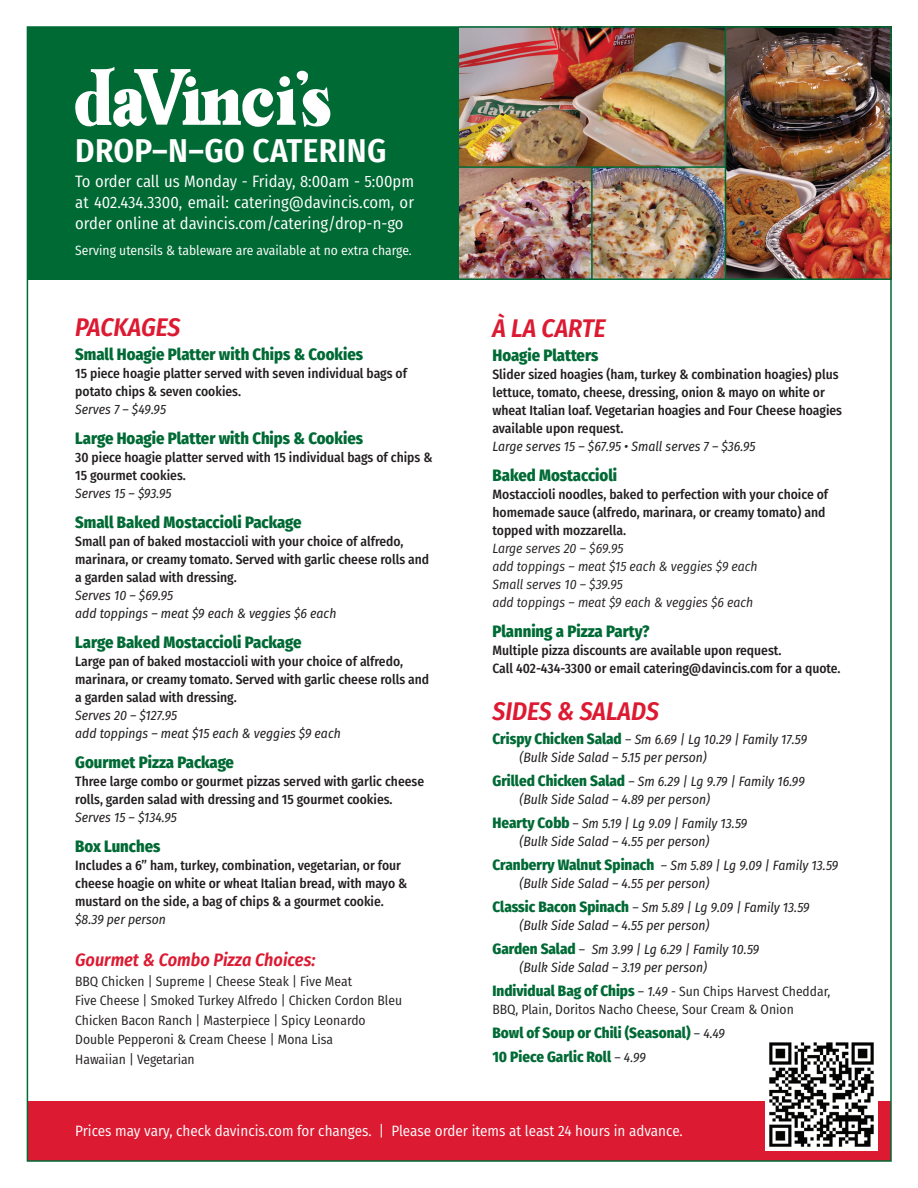
<style>
.page{position:relative;width:918px;height:1188px;background:#fff}
.page>*{position:absolute;margin:0;border:0;box-sizing:border-box;transform-origin:0 0}
.t1{font:600 33px "Fira Sans Condensed";letter-spacing:.01em;color:#fff}
.t2{font:italic 600 25.5px "Fira Sans Condensed";color:#dc1a32}
.t3{font:italic 600 18px "Fira Sans Condensed";color:#dc1a32}
.t4{font:800 16.5px "Fira Sans Condensed";color:#006a35}
.t5{font:16.5px/21px "Fira Sans Condensed";color:#fff;text-align:justify}
.t6{font:15px "Fira Sans Condensed";color:#fff}
.t7{font:800 15px/24px "Fira Sans Condensed";color:#006a35}
.t8{font:500 13.5px/18px "Fira Sans Condensed";color:#231f20}
.t9{font:italic 13.5px/18px "Fira Sans Condensed";color:#231f20}
.t10{font:13.5px/19.5px "Fira Sans Condensed";color:#231f20}
.t11{font:italic 13.5px/18px "Fira Sans Condensed";color:#231f20}
.t12{font:13.5px "Fira Sans Condensed";color:#fff}
.s1{font-weight:800;font-style:normal;font-size:15px;color:#006a35}
.s2{font-style:normal}
.s3{font-weight:800;font-size:15px;color:#006a35}
.s4{font-style:italic}
.s5{font-weight:400;font-size:13.5px;color:#231f20}
.s6{font-weight:400;font-style:italic;font-size:13.5px;color:#231f20}
</style>
<div class="page">
<div style="left:27px;top:1102px;width:864px;height:59px;background:#dc1a32"></div>
<img style="left:765px;top:1042px;width:113px;height:109px">
<div style="left:27px;top:27px;width:864px;height:253px;background:#006a35"></div>
<svg style="left:75px;top:67px;width:255px;height:60px"></svg>
<img style="left:459px;top:29px;width:430px;height:249px">
<hr style="left:454px;top:166px;width:271px;height:2px;background:#006a35">
<hr style="left:725px;top:27px;width:1px;height:253px;background:#006a35">
<hr style="left:591px;top:167px;width:2px;height:113px;background:#006a35">
<h1 class="t1" style="left:75px;top:123px;width:313px">DROP–N–GO CATERING</h1>
<p class="t5" style="left:75px;top:171px;width:340px">To order call us Monday - Friday, 8:00am - 5:00pm at 402.434.3300, email: catering@davincis.com, or order online at davincis.com/catering/drop-n-go</p>
<p class="t12" style="left:75px;top:240px;width:338px">Serving utensils &amp; tableware are available at no extra charge.</p>
<h2 class="t2" style="left:75px;top:307px;width:107px">PACKAGES</h2>
<p class="t4" style="left:75px;top:340px;width:290px">Small Hoagie Platter with Chips &amp; Cookies</p>
<p class="t8" style="left:75px;top:364px;width:333px">15 piece hoagie platter served with seven individual bags of potato chips &amp; seven cookies.</p>
<p class="t9" style="left:75px;top:400px;width:92px">Serves 7 – $49.95</p>
<p class="t4" style="left:75px;top:424px;width:289px">Large Hoagie Platter with Chips &amp; Cookies</p>
<p class="t8" style="left:75px;top:448px;width:359px">30 piece hoagie platter served with 15 individual bags of chips &amp;<br>15 gourmet cookies.</p>
<p class="t9" style="left:75px;top:484px;width:98px">Serves 15 – $93.95</p>
<p class="t4" style="left:75px;top:508px;width:228px">Small Baked Mostaccioli Package</p>
<p class="t8" style="left:75px;top:532px;width:356px">Small pan of baked mostaccioli with your choice of alfredo, marinara, or creamy tomato. Served with garlic cheese rolls and a garden salad with dressing.</p>
<p class="t9" style="left:75px;top:586px;width:263px">Serves 10 – $69.95<br>add toppings – meat $9 each &amp; veggies $6 each</p>
<p class="t4" style="left:75px;top:628px;width:228px">Large Baked Mostaccioli Package</p>
<p class="t8" style="left:75px;top:652px;width:356px">Large pan of baked mostaccioli with your choice of alfredo, marinara, or creamy tomato. Served with garlic cheese rolls and a garden salad with dressing.</p>
<p class="t9" style="left:75px;top:706px;width:267px">Serves 20 – $127.95<br>add toppings – meat $15 each &amp; veggies $9 each</p>
<p class="t4" style="left:75px;top:748px;width:160px">Gourmet Pizza Package</p>
<p class="t8" style="left:75px;top:772px;width:350px">Three large combo or gourmet pizzas served with garlic cheese rolls, garden salad with dressing and 15 gourmet cookies.</p>
<p class="t9" style="left:75px;top:808px;width:103px">Serves 15 – $134.95</p>
<p class="t4" style="left:75px;top:832px;width:87px">Box Lunches</p>
<p class="t8" style="left:75px;top:856px;width:334px">Includes a 6” ham, turkey, combination, vegetarian, or four cheese hoagie on white or wheat Italian bread, with mayo &amp; mustard on the side, a bag of chips &amp; a gourmet cookie.</p>
<p class="t9" style="left:75px;top:910px;width:92px">$8.39 per person</p>
<h3 class="t3" style="left:75px;top:946px;width:242px">Gourmet &amp; Combo Pizza Choices:</h3>
<p class="t10" style="left:75px;top:971px;width:328px">BBQ Chicken | Supreme | Cheese Steak | Five Meat<br>Five Cheese | Smoked Turkey Alfredo | Chicken Cordon Bleu Chicken Bacon Ranch | Masterpiece | Spicy Leonardo Double Pepperoni &amp; Cream Cheese | Mona Lisa<br>Hawaiian | Vegetarian</p>
<h2 class="t2" style="left:492px;top:308px;width:115px">À LA CARTE</h2>
<p class="t4" style="left:492px;top:341px;width:107px">Hoagie Platters</p>
<p class="t8" style="left:492px;top:365px;width:351px">Slider sized hoagies (ham, turkey &amp; combination hoagies) plus lettuce, tomato, cheese, dressing, onion &amp; mayo on white or wheat Italian loaf. Vegetarian hoagies and Four Cheese hoagies available upon request.</p>
<p class="t9" style="left:492px;top:437px;width:265px">Large serves 15 – $67.95 • Small serves 7 – $36.95</p>
<p class="t4" style="left:492px;top:461px;width:126px">Baked Mostaccioli</p>
<p class="t8" style="left:492px;top:485px;width:337px">Mostaccioli noodles, baked to perfection with your choice of homemade sauce (alfredo, marinara, or creamy tomato) and topped with mozzarella.</p>
<p class="t11" style="left:492px;top:540px;width:267px">Large serves 20 – $69.95<br>add toppings – meat $15 each &amp; veggies $9 each Small serves 10 – $39.95<br>add toppings – meat $9 each &amp; veggies $6 each</p>
<p class="t4" style="left:492px;top:617px;width:159px">Planning a Pizza Party?</p>
<p class="t8" style="left:492px;top:641px;width:350px">Multiple pizza discounts are available upon request.<br>Call 402-434-3300 or email catering@davincis.com for a quote.</p>
<h2 class="t2" style="left:492px;top:690px;width:168px">SIDES &amp; SALADS</h2>
<p class="t9" style="left:519px;top:730px;width:289px;text-indent:-27px"><span class="s1">Crispy Chicken Salad</span> <span class="s2">–</span> Sm 6.69 | Lg 10.29 | Family 17.59 (Bulk Side Salad – 5.15 per person)</p>
<p class="t9" style="left:519px;top:772px;width:287px;text-indent:-27px"><span class="s1">Grilled Chicken Salad</span> <span class="s2">–</span> Sm 6.29 | Lg 9.79 | Family 16.99 (Bulk Side Salad – 4.89 per person)</p>
<p class="t9" style="left:519px;top:814px;width:229px;text-indent:-27px"><span class="s1">Hearty Cobb</span> <span class="s2">–</span> Sm 5.19 | Lg 9.09 | Family 13.59 (Bulk Side Salad – 4.55 per person)</p>
<p class="t9" style="left:519px;top:856px;width:320px;text-indent:-27px"><span class="s1">Cranberry Walnut Spinach</span> <span class="s2">–</span> Sm 5.89 | Lg 9.09 | Family 13.59 (Bulk Side Salad – 4.55 per person)</p>
<p class="t9" style="left:519px;top:898px;width:292px;text-indent:-27px"><span class="s1">Classic Bacon Spinach</span> <span class="s2">–</span> Sm 5.89 | Lg 9.09 | Family 13.59 (Bulk Side Salad – 4.55 per person)</p>
<p class="t9" style="left:519px;top:940px;width:241px;text-indent:-27px"><span class="s1">Garden Salad</span> <span class="s2">–</span> Sm 3.99 | Lg 6.29 | Family 10.59 (Bulk Side Salad – 3.19 per person)</p>
<p class="t10" style="left:492px;top:982px;width:339px;line-height:18px"><span class="s3">Individual Bag of Chips</span> – <span class="s4">1.49</span> - Sun Chips Harvest Cheddar,<br>BBQ, Plain, Doritos Nacho Cheese, Sour Cream &amp; Onion</p>
<p class="t7" style="left:492px;top:1020px;width:234px">Bowl of Soup or Chili (Seasonal) <span class="s5">–</span> <span class="s6">4.49<br></span>10 Piece Garlic Roll <span class="s5">–</span> <span class="s6">4.99</span></p>
<p class="t6" style="left:75px;top:1120px;width:609px">Prices may vary, check davincis.com for changes. | Please order items at least 24 hours in advance.</p>
</div>
